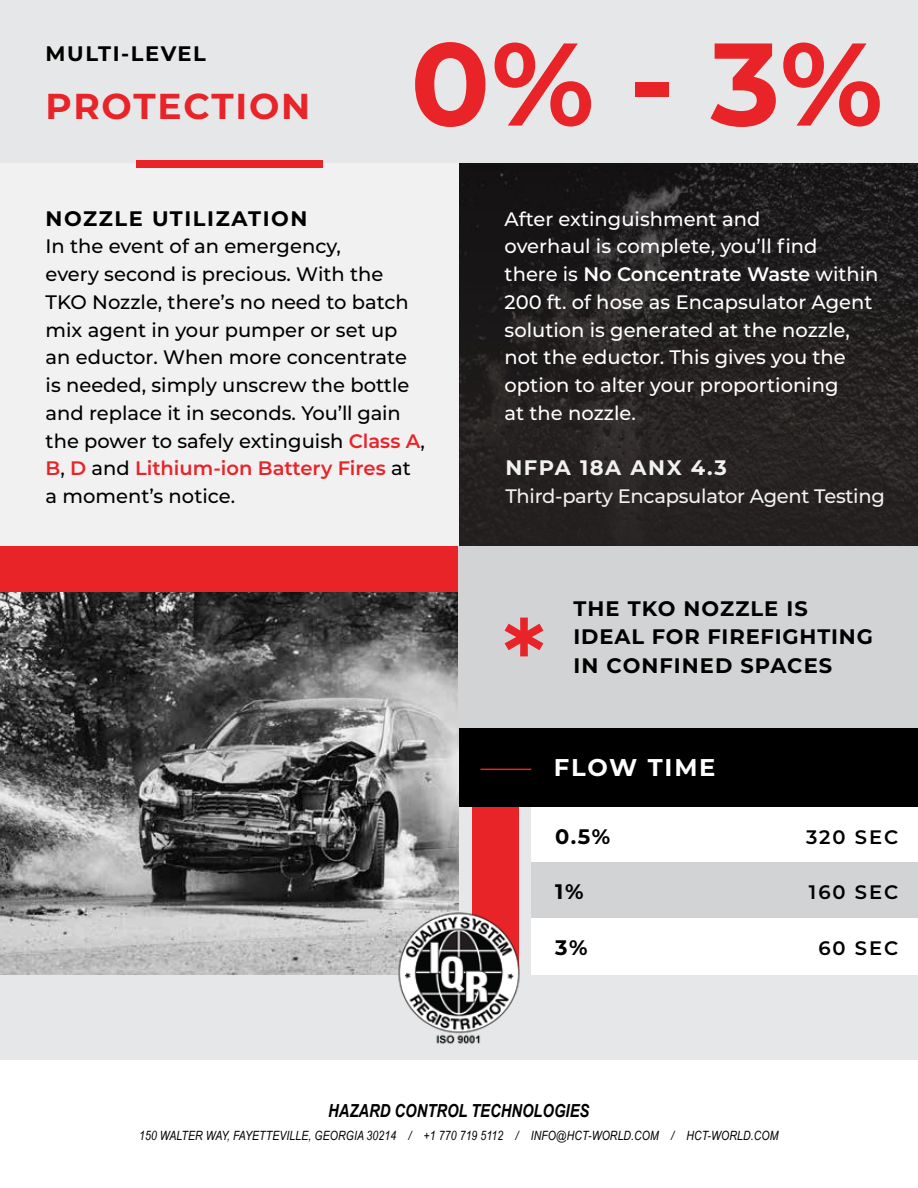
<style>
.page{position:relative;width:918px;height:1188px;background:#fff}
.page>*{position:absolute;margin:0;border:0;box-sizing:border-box;transform-origin:0 0}
.t1{font:700 117.3px "Montserrat";color:#e92429}
.t2{font:700 36px "Montserrat";letter-spacing:.05em;color:#e92429}
.t3{font:700 24.3px "Montserrat";letter-spacing:.075em;color:#fff}
.t4{font:700 21px/28.5px "Montserrat";letter-spacing:.05em;color:#000}
.t5{font:700 21px "Montserrat";letter-spacing:.075em;color:#000}
.t6{font:700 21px "Montserrat";letter-spacing:.075em;color:#f1f1f2}
.t7{font:500 19.5px/27.8px "Montserrat";color:#000}
.t8{font:500 19.5px/27.8px "Montserrat";color:#fff}
.t9{font:500 19.5px "Montserrat";letter-spacing:-.015em;color:#f1f1f2}
.t10{font:600 19.5px "Montserrat";letter-spacing:.1em;color:#000}
.t11{font:italic 700 18px "Arial Narrow";color:#000}
.t12{font:italic 12.75px "Arial Narrow";letter-spacing:.01em;color:#000}
.s1{font-weight:600;color:#e92429}
.s2{font-weight:600}
</style>
<div class="page">
<div style="left:0;top:0;width:918px;height:1059px;background:#e6e7e8"></div>
<svg style="left:459px;top:164px;width:459px;height:382px;background:#232020"></svg>
<div style="left:0;top:546px;width:459px;height:47px;background:#e92429"></div>
<div style="left:0;top:164px;width:459px;height:382px;background:#f1f1f2"></div>
<div style="left:136px;top:160px;width:187px;height:8px;background:#e92429"></div>
<img style="left:0;top:593px;width:459px;height:382px">
<div style="left:459px;top:546px;width:459px;height:182px;background:#d1d3d4"></div>
<div style="left:531px;top:807px;width:387px;height:56px;background:#fff"></div>
<div style="left:531px;top:863px;width:387px;height:56px;background:#d1d3d4"></div>
<div style="left:472px;top:807px;width:47px;height:168px;background:#e92429"></div>
<div style="left:459px;top:728px;width:459px;height:79px;background:#000"></div>
<hr style="left:480px;top:769px;width:51px;height:1px;background:#e92429">
<div style="left:531px;top:919px;width:387px;height:56px;background:#fff"></div>
<img style="left:380px;top:894px;width:158px;height:150px">
<svg style="left:505px;top:618px;width:38px;height:38px"></svg>
<p class="t5" style="left:46px;top:38px;width:162px">MULTI-LEVEL</p>
<h2 class="t2" style="left:46px;top:80px;width:266px">PROTECTION</h2>
<h1 class="t1" style="left:411px;top:-1px;width:474px">0% - 3%</h1>
<p class="t5" style="left:46px;top:203px;width:263px">NOZZLE UTILIZATION</p>
<p class="t7" style="left:46px;top:232px;width:381px">In the event of an emergency,<br>every second is precious. With the TKO Nozzle, there’s no need to batch mix agent in your pumper or set up an eductor. When more concentrate is needed, simply unscrew the bottle and replace it in seconds. You’ll gain the power to safely extinguish <span class="s1">Class A</span>, <span class="s1">B</span>, <span class="s1">D</span> and <span class="s1">Lithium-ion Battery Fires</span> at a moment’s notice.</p>
<p class="t8" style="left:505px;top:204px;width:375px">After extinguishment and<br>overhaul is complete, you’ll find<br>there is <span class="s2">No Concentrate Waste</span> within<br>200 ft. of hose as Encapsulator Agent solution is generated at the nozzle, not the eductor. This gives you the option to alter your proportioning<br>at the nozzle.</p>
<p class="t6" style="left:505px;top:453px;width:223px">NFPA 18A ANX 4.3</p>
<p class="t9" style="left:505px;top:483px;width:381px">Third-party Encapsulator Agent Testing</p>
<p class="t4" style="left:574px;top:593px;width:301px">THE TKO NOZZLE IS<br>IDEAL FOR FIREFIGHTING<br>IN CONFINED SPACES</p>
<p class="t3" style="left:554px;top:750px;width:163px">FLOW TIME</p>
<p class="t4" style="left:555px;top:821px;width:56px">0.5%</p>
<p class="t10" style="left:806px;top:823px;width:94px">320 SEC</p>
<p class="t4" style="left:555px;top:877px;width:30px">1%</p>
<p class="t10" style="left:809px;top:879px;width:91px">160 SEC</p>
<p class="t4" style="left:555px;top:932px;width:34px">3%</p>
<p class="t10" style="left:818px;top:934px;width:81px">60 SEC</p>
<p class="t11" style="left:328px;top:1097px;width:263px">HAZARD CONTROL TECHNOLOGIES</p>
<p class="t12" style="left:139px;top:1126px;width:641px">150 WALTER WAY, FAYETTEVILLE, GEORGIA 30214 / +1 770 719 5112 / INFO@HCT-WORLD.COM / HCT-WORLD.COM</p>
</div>
